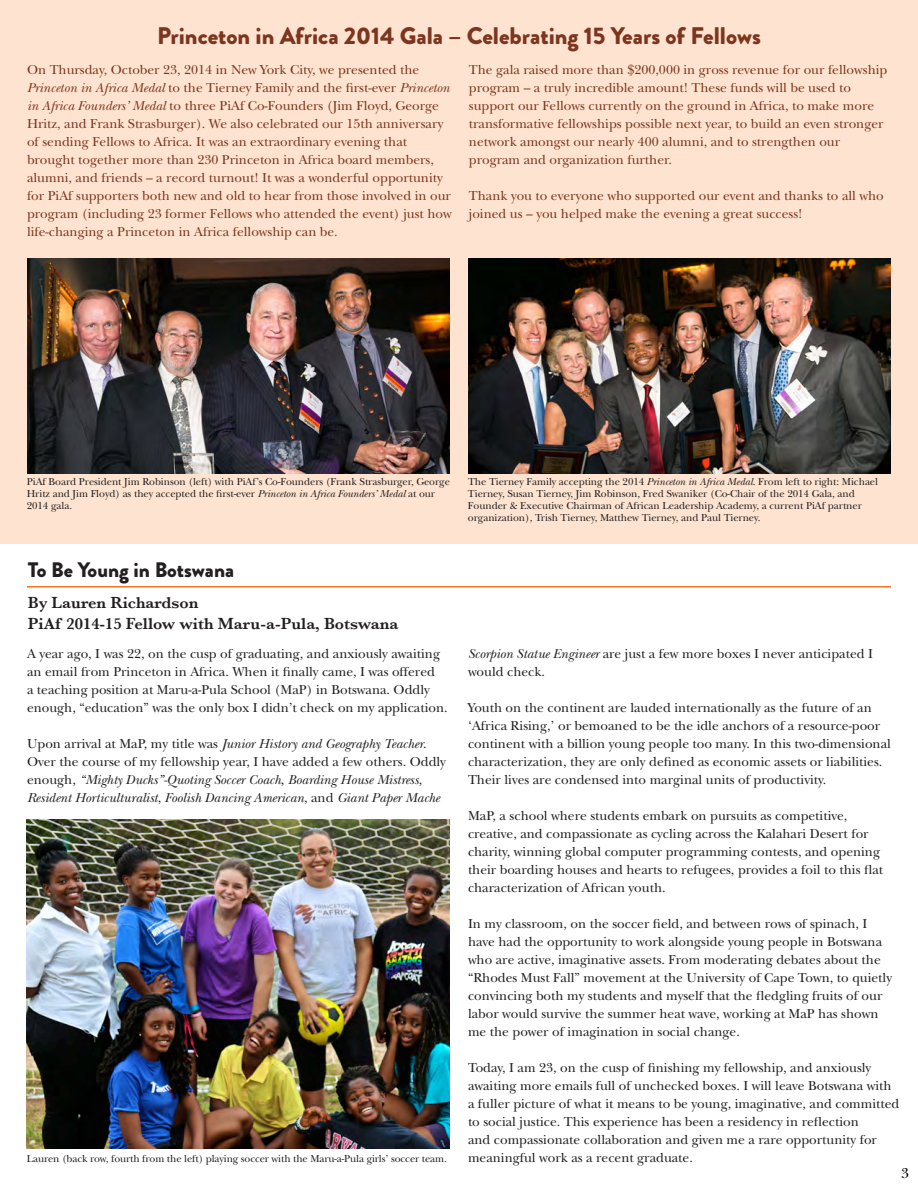
<style>
.page{position:relative;width:918px;height:1188px;background:#fff}
.page>*{position:absolute;margin:0;border:0;box-sizing:border-box;transform-origin:0 0}
.t1{font:900 24px "Brandon Grotesque";color:#7c351e}
.t2{font:900 21px "Brandon Grotesque";color:#231f20}
.t3{font:600 16.5px "Baskerville";color:#231f20}
.t4{font:15px "New Baskerville Std";color:#000001}
.t5{font:13.5px/18px "New Baskerville Std";color:#231f20}
.t6{font:13.5px/18px "New Baskerville Std";color:#7c351e}
.t7{font:italic 13.5px/18px "New Baskerville Std";color:#231f20}
.t8{font:10.5px/12px "New Baskerville Std";letter-spacing:-.005em;color:#231f20}
.s1{font-style:italic}
.s2{font-style:normal}
</style>
<div class="page">
<div style="left:0;top:0;width:918px;height:543px;background:#fee4d0"></div>
<img style="left:27px;top:820px;width:423px;height:328px">
<hr style="left:27px;top:586px;width:864px;height:2px;background:#f47321">
<img style="left:27px;top:258px;width:423px;height:215px">
<img style="left:468px;top:258px;width:423px;height:215px">
<p class="t1" style="left:157px;top:19px;width:605px">Princeton in Africa 2014 Gala – Celebrating 15 Years of Fellows</p>
<p class="t6" style="left:27px;top:61px;width:426px">On Thursday, October 23, 2014 in New York City, we presented the <span class="s1">Princeton in Africa Medal</span> to the Tierney Family and the first-ever <span class="s1">Princeton in Africa Founders’ Medal</span> to three PiAf Co-Founders (Jim Floyd, George Hritz, and Frank Strasburger). We also celebrated our 15th anniversary of sending Fellows to Africa. It was an extraordinary evening that brought together more than 230 Princeton in Africa board members, alumni, and friends – a record turnout! It was a wonderful opportunity for PiAf supporters both new and old to hear from those involved in our program (including 23 former Fellows who attended the event) just how life-changing a Princeton in Africa fellowship can be.</p>
<p class="t6" style="left:469px;top:61px;width:420px">The gala raised more than $200,000 in gross revenue for our fellowship program – a truly incredible amount! These funds will be used to support our Fellows currently on the ground in Africa, to make more transformative fellowships possible next year, to build an even stronger network amongst our nearly 400 alumni, and to strengthen our program and organization further.</p>
<p class="t6" style="left:469px;top:186px;width:416px">Thank you to everyone who supported our event and thanks to all who joined us – you helped make the evening a great success!</p>
<p class="t8" style="left:27px;top:476px;width:425px">PiAf Board President Jim Robinson (left) with PiAf’s Co-Founders (Frank Strasburger, George<br>Hritz and Jim Floyd) as they accepted the first-ever <span class="s1">Princeton in Africa Founders’ Medal</span> at our<br>2014 gala.</p>
<p class="t8" style="left:468px;top:476px;width:412px">The Tierney Family accepting the 2014 <span class="s1">Princeton in Africa Medal</span>. From left to right: Michael Tierney, Susan Tierney, Jim Robinson, Fred Swaniker (Co-Chair of the 2014 Gala, and Founder &amp; Executive Chairman of African Leadership Academy, a current PiAf partner organization), Trish Tierney, Matthew Tierney, and Paul Tierney.</p>
<p class="t2" style="left:28px;top:555px;width:208px">To Be Young in Botswana</p>
<p class="t3" style="left:28px;top:593px;width:172px">By Lauren Richardson</p>
<p class="t3" style="left:28px;top:614px;width:372px">PiAf 2014-15 Fellow with Maru-a-Pula, Botswana</p>
<p class="t5" style="left:27px;top:645px;width:422px">A year ago, I was 22, on the cusp of graduating, and anxiously awaiting an email from Princeton in Africa. When it finally came, I was offered<br>a teaching position at Maru-a-Pula School (MaP) in Botswana. Oddly enough, “education” was the only box I didn’t check on my application.</p>
<p class="t7" style="left:27px;top:735px;width:420px"><span class="s2">Upon arrival at MaP, my title was</span> Junior History and Geography Teacher<span class="s2">.<br>Over the course of my fellowship year, I have added a few others. Oddly enough,</span> “Mighty Ducks”-Quoting Soccer Coach<span class="s2">,</span> Boarding House Mistress<span class="s2">, </span>Resident Horticulturalist<span class="s2">,</span> Foolish Dancing American<span class="s2">, and</span> Giant Paper Mache</p>
<p class="t8" style="left:27px;top:1152px;width:422px">Lauren (back row, fourth from the left) playing soccer with the Maru-a-Pula girls’ soccer team.</p>
<p class="t5" style="left:468px;top:645px;width:406px"><span class="s1">Scorpion Statue Engineer</span> are just a few more boxes I never anticipated I would check.</p>
<p class="t5" style="left:468px;top:699px;width:424px">Youth on the continent are lauded internationally as the future of an ‘Africa Rising,’ or bemoaned to be the idle anchors of a resource-poor continent with a billion young people too many. In this two-dimensional characterization, they are only defined as economic assets or liabilities.<br>Their lives are condensed into marginal units of productivity.</p>
<p class="t5" style="left:468px;top:807px;width:417px">MaP, a school where students embark on pursuits as competitive, creative, and compassionate as cycling across the Kalahari Desert for charity, winning global computer programming contests, and opening their boarding houses and hearts to refugees, provides a foil to this flat characterization of African youth.</p>
<p class="t5" style="left:468px;top:915px;width:426px">In my classroom, on the soccer field, and between rows of spinach, I have had the opportunity to work alongside young people in Botswana who are active, imaginative assets. From moderating debates about the “Rhodes Must Fall” movement at the University of Cape Town, to quietly convincing both my students and myself that the fledgling fruits of our labor would survive the summer heat wave, working at MaP has shown me the power of imagination in social change.</p>
<p class="t5" style="left:468px;top:1059px;width:433px">Today, I am 23, on the cusp of finishing my fellowship, and anxiously awaiting more emails full of unchecked boxes. I will leave Botswana with a fuller picture of what it means to be young, imaginative, and committed to social justice. This experience has been a residency in reflection<br>and compassionate collaboration and given me a rare opportunity for meaningful work as a recent graduate.</p>
<p class="t4" style="left:901px;top:1164px;width:9px">3</p>
</div>
